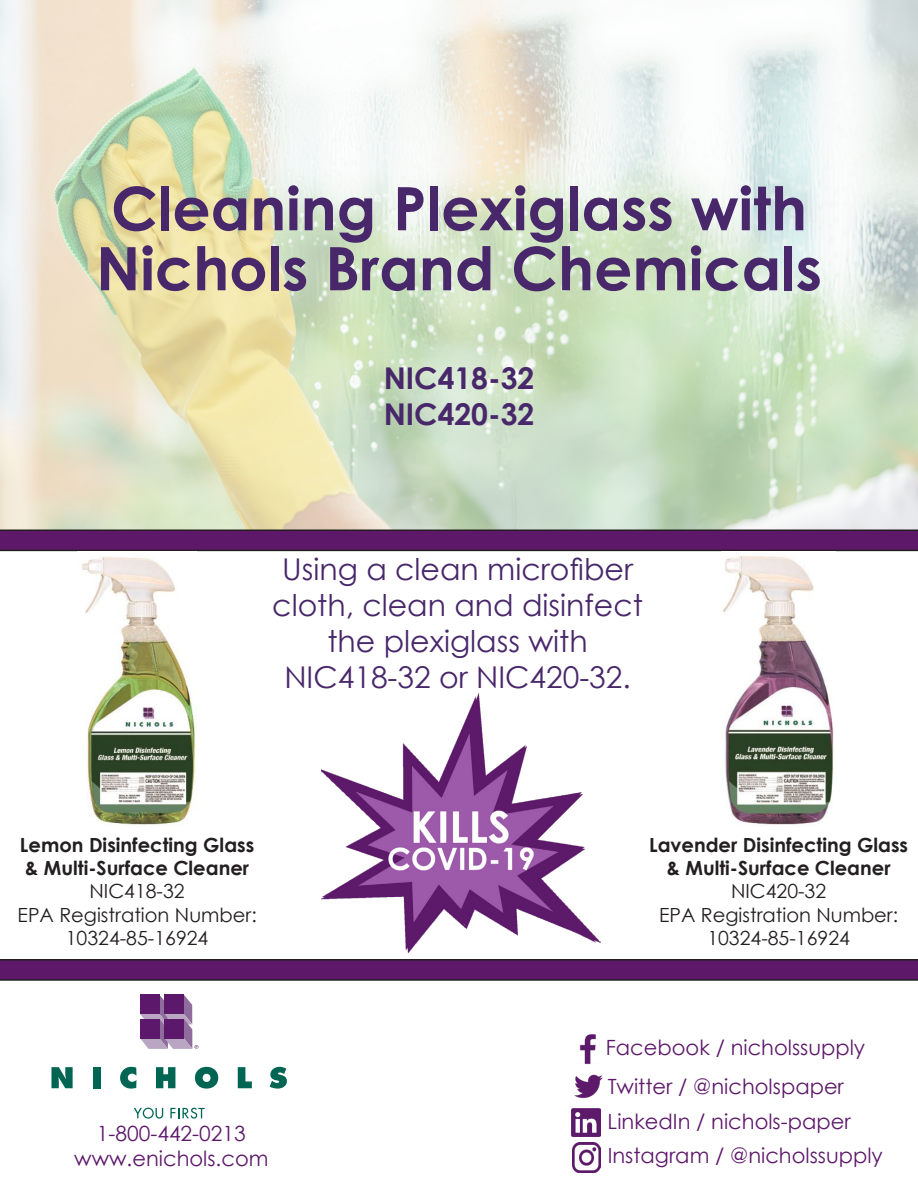
<style>
.page{position:relative;width:918px;height:1188px;background:#fff}
.page>*{position:absolute;margin:0;border:0;box-sizing:border-box;transform-origin:0 0}
.t1{font:700 60px/60px "Century Gothic";color:#48276a}
.t2{font:30px/36px "Century Gothic";color:#48276a;text-align:center}
.t3{font:700 30px "Century Gothic";color:#48276a}
.t4{font:21px "Century Gothic";color:#5d186a}
.t5{font:19.5px "Century Gothic";color:#231f20}
.t6{font:700 19.5px/23.4px "Century Gothic";color:#231f20}
</style>
<div class="page">
<img style="left:0;top:0;width:918px;height:530px">
<svg style="left:51px;top:1067px;width:22px;height:21px"></svg>
<div style="left:93px;top:1067px;width:7px;height:21px;background:#006653"></div>
<svg style="left:120px;top:1067px;width:16px;height:22px"></svg>
<svg style="left:156px;top:1067px;width:19px;height:21px"></svg>
<svg style="left:195px;top:1067px;width:23px;height:22px"></svg>
<svg style="left:238px;top:1067px;width:14px;height:21px"></svg>
<svg style="left:270px;top:1067px;width:17px;height:22px"></svg>
<svg style="left:134px;top:1108px;width:29px;height:11px"></svg>
<svg style="left:170px;top:1108px;width:35px;height:11px"></svg>
<svg style="left:140px;top:995px;width:58px;height:54px;background:#8d6298"></svg>
<svg style="left:0;top:530px;width:918px;height:21px;background:#561861"></svg>
<img style="left:580px;top:1034px;width:16px;height:31px">
<img style="left:574px;top:1075px;width:29px;height:23px">
<img style="left:572px;top:1108px;width:28px;height:29px">
<img style="left:573px;top:1143px;width:28px;height:30px">
<svg style="left:0;top:959px;width:918px;height:22px;background:#561b61"></svg>
<img style="left:321px;top:694px;width:279px;height:259px">
<img style="left:82px;top:557px;width:114px;height:268px">
<img style="left:723px;top:555px;width:111px;height:270px">
<p class="t1" style="left:96px;top:176px;width:727px">Cleaning Plexiglass with<br>Nichols Brand Chemicals</p>
<p class="t3" style="left:384px;top:356px;width:152px">NIC418-32</p>
<p class="t3" style="left:384px;top:392px;width:152px">NIC420-32</p>
<p class="t2" style="left:272px;top:551px;width:372px">Using a clean microfiber cloth, clean and disinfect the plexiglass with<br>NIC418-32 or NIC420-32.</p>
<p class="t6" style="left:20px;top:832px;width:236px">Lemon Disinfecting Glass &amp; Multi-Surface Cleaner</p>
<p class="t5" style="left:90px;top:878px;width:97px">NIC418-32</p>
<p class="t5" style="left:18px;top:901px;width:241px">EPA Registration Number:</p>
<p class="t5" style="left:66px;top:925px;width:144px">10324-85-16924</p>
<p class="t6" style="left:649px;top:832px;width:260px;text-align:center">Lavender Disinfecting Glass &amp; Multi-Surface Cleaner</p>
<p class="t5" style="left:731px;top:878px;width:97px">NIC420-32</p>
<p class="t5" style="left:659px;top:901px;width:241px">EPA Registration Number:</p>
<p class="t5" style="left:707px;top:925px;width:144px">10324-85-16924</p>
<p class="t4" style="left:97px;top:1118px;width:150px">1-800-442-0213</p>
<p class="t4" style="left:74px;top:1143px;width:196px">www.enichols.com</p>
<p class="t4" style="left:606px;top:1033px;width:261px">Facebook / nicholssupply</p>
<p class="t4" style="left:608px;top:1072px;width:238px">Twitter / @nicholspaper</p>
<p class="t4" style="left:608px;top:1107px;width:245px">LinkedIn / nichols-paper</p>
<p class="t4" style="left:608px;top:1141px;width:277px">Instagram / @nicholssupply</p>
</div>
